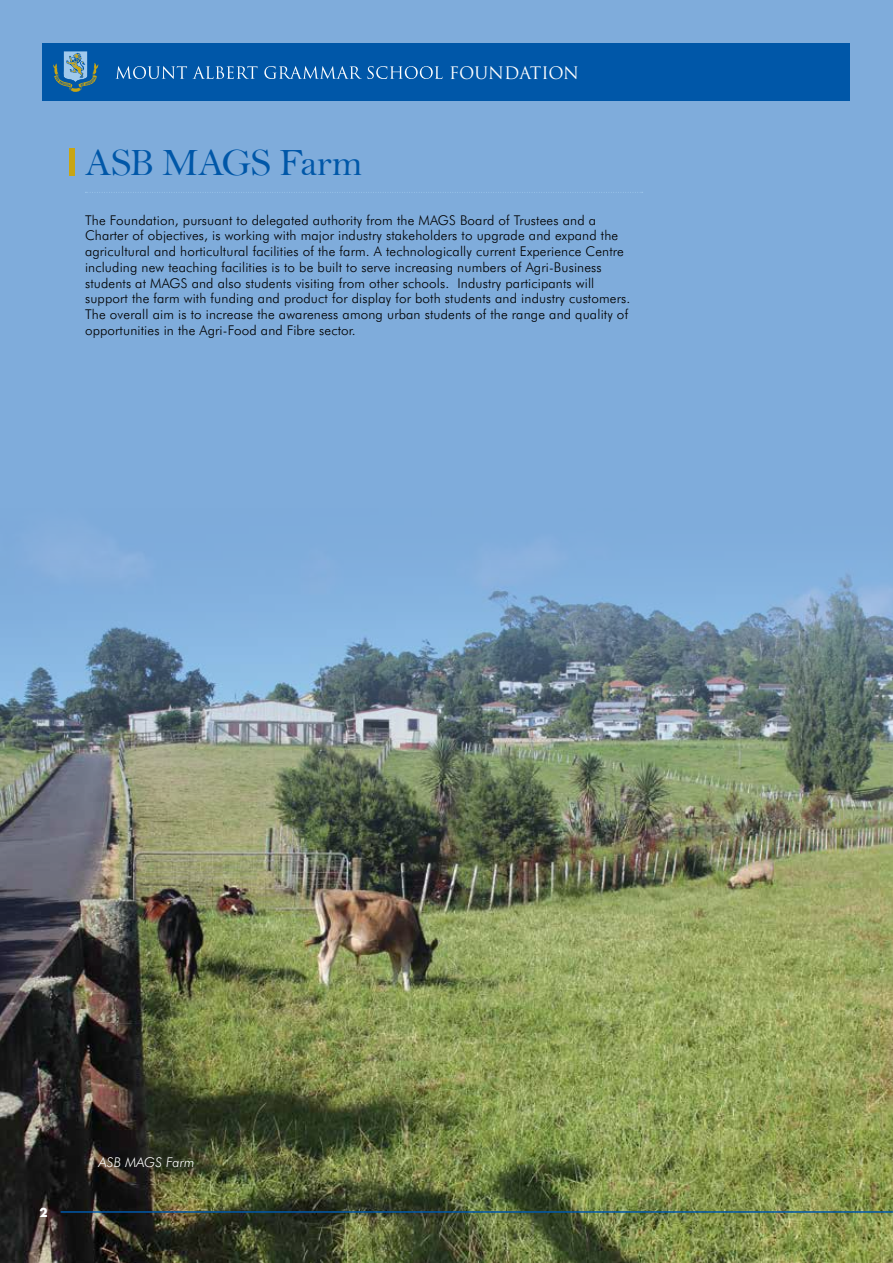
<style>
.page{position:relative;width:893px;height:1263px;background:#7facdb}
.page>*{position:absolute;margin:0;border:0;box-sizing:border-box;transform-origin:0 0}
.t1{font:39px "Bell";letter-spacing:-.02em;color:#0057a8}
.t2{font:16.8px "Trajan Pro";color:#fff}
.t3{font:300 13.5px/15.8px "Futura BT";letter-spacing:.01em;color:#000}
.t4{font:italic 300 13.5px "Futura BT";letter-spacing:.01em;color:#fff}
.t5{font:700 12px "Futura";color:#fff}
</style>
<div class="page">
<img style="left:0;top:545px;width:893px;height:718px">
<svg style="left:85px;top:192px;width:558px;height:1px"></svg>
<div style="left:69px;top:149px;width:5px;height:27px;background:#c8a513"></div>
<hr style="left:61px;top:1211px;width:832px;height:2px;background:#0057a8">
<div style="left:43px;top:43px;width:807px;height:57px;background:#0057a8"></div>
<svg style="left:53px;top:51px;width:46px;height:41px"></svg>
<svg style="left:116px;top:66px;width:141px;height:13px"></svg>
<svg style="left:264px;top:66px;width:179px;height:13px"></svg>
<p class="t2" style="left:449px;top:62px;width:132px">FOUNDATION</p>
<h1 class="t1" style="left:85px;top:139px;width:279px">ASB MAGS Farm</h1>
<p class="t3" style="left:85px;top:212px;width:547px">The Foundation, pursuant to delegated authority from the MAGS Board of Trustees and a Charter of objectives, is working with major industry stakeholders to upgrade and expand the agricultural and horticultural facilities of the farm. A technologically current Experience Centre including new teaching facilities is to be built to serve increasing numbers of Agri-Business students at MAGS and also students visiting from other schools. Industry participants will support the farm with funding and product for display for both students and industry customers.<br>The overall aim is to increase the awareness among urban students of the range and quality of opportunities in the Agri-Food and Fibre sector.</p>
<p class="t5" style="left:39px;top:1203px;width:10px">2</p>
<p class="t4" style="left:99px;top:1154px;width:97px">ASB MAGS Farm</p>
</div>
